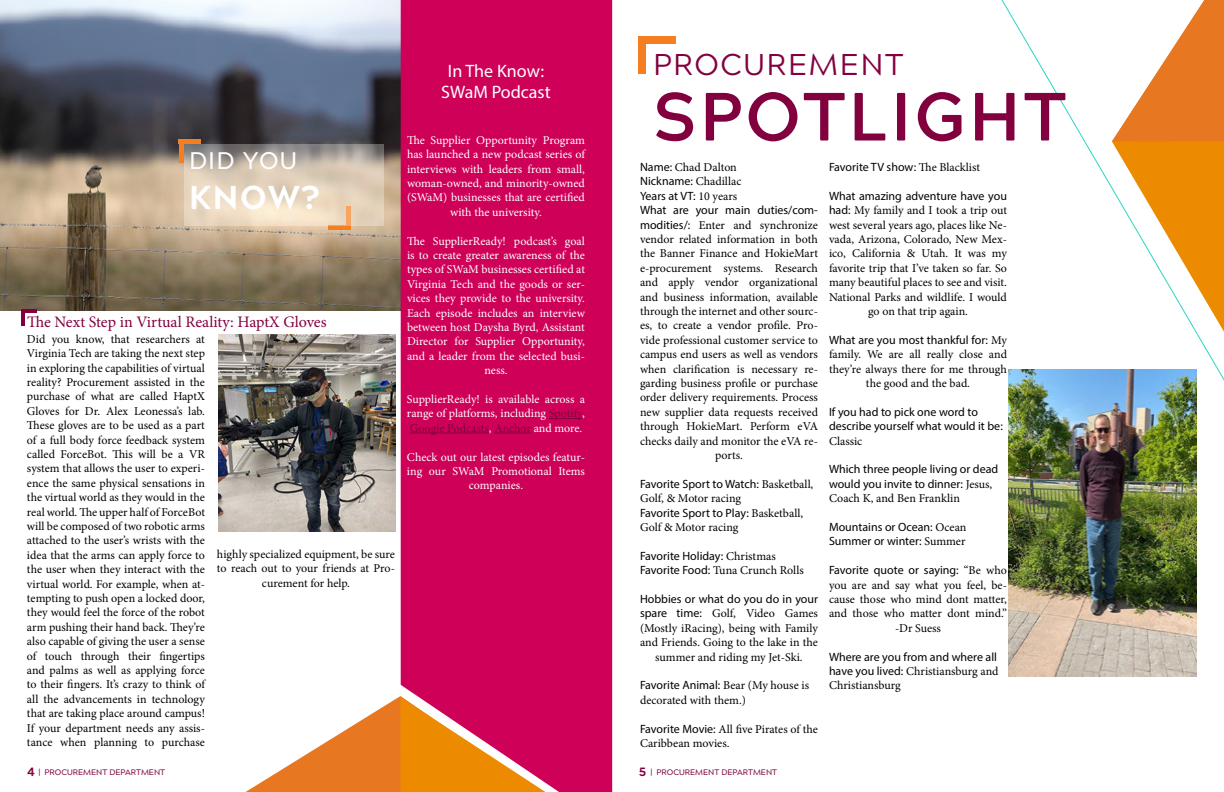
<style>
.page{position:relative;width:1224px;height:792px;background:#fff}
.page>*{position:absolute;margin:0;border:0;box-sizing:border-box;transform-origin:0 0}
.t1{font:700 68px "Acherus Grotesque";letter-spacing:.05em;color:#83003f}
.t2{font:800 33px "Acherus Grotesque";color:#fff}
.t3{font:30px "Acherus Grotesque";letter-spacing:.05em;color:#83003f}
.t4{font:500 24px "Acherus Grotesque";letter-spacing:.045em;color:#fff}
.t5{font:18px/21.6px "Myriad Pro";color:#fff;text-align:center}
.t6{font:16px "Minion Pro";color:#83003f}
.t7{font:12px/14.4px "Minion Pro";letter-spacing:-.005em;color:#000;text-align:center}
.t8{font:12px/14.4px "Minion Pro";color:#fff;text-align:center}
.t9{font:12px/14.4px "Myriad Pro";color:#000}
.t10{font:500 8px "Acherus Grotesque";color:#83003f}
.s1{color:#83003f}
.s2{font-family:"Myriad Pro"}
.s3{font-family:"Minion Pro"}
.s4{font-weight:800;font-size:12px}
</style>
<div class="page">
<svg style="left:1001px;top:0;width:223px;height:381px"></svg>
<svg style="left:1112px;top:0;width:112px;height:332px"></svg>
<div style="left:638px;top:36px;width:8px;height:38px;background:#f57e20"></div>
<div style="left:638px;top:36px;width:38px;height:8px;background:#f57e20"></div>
<img style="left:0;top:0;width:401px;height:310px">
<div style="left:329px;top:225px;width:22px;height:5px;background:#f57e20"></div>
<hr style="left:179px;top:139px;width:4px;height:24px;background:#f57e20">
<div style="left:179px;top:139px;width:22px;height:5px;background:#f57e20"></div>
<svg style="left:184px;top:144px;width:200px;height:82px;background:#d3c4b2"></svg>
<hr style="left:21px;top:309px;width:4px;height:17px;background:#83003f">
<hr style="left:21px;top:309px;width:16px;height:3px;background:#83003f">
<div style="left:401px;top:0;width:211px;height:792px;background:#ce0058"></div>
<svg style="left:246px;top:696px;width:299px;height:96px"></svg>
<img style="left:1008px;top:369px;width:189px;height:307px">
<hr style="left:549px;top:418px;width:33px;height:1px;background:#83003f">
<hr style="left:410px;top:433px;width:79px;height:1px;background:#83003f">
<hr style="left:494px;top:433px;width:37px;height:1px;background:#83003f">
<img style="left:218px;top:334px;width:178px;height:198px">
<h3 class="t4" style="left:189px;top:141px;width:110px">DID YOU</h3>
<h2 class="t2" style="left:189px;top:169px;width:132px">KNOW?</h2>
<h3 class="t6" style="left:27px;top:311px;width:301px">The Next Step in Virtual Reality: HaptX Gloves</h3>
<p class="t7" style="left:27px;top:332px;width:180px;text-align:justify">Did you know, that researchers at Virginia Tech are taking the next step in exploring the capabilities of virtual reality? Procurement assisted in the purchase of what are called HaptX Gloves for Dr. Alex Leonessa’s lab.<br>These gloves are to be used as a part of a full body force feedback system called ForceBot. This will be a VR system that allows the user to experi&shy;ence the same physical sensations in the virtual world as they would in the real world. The upper half of ForceBot will be composed of two robotic arms attached to the user’s wrists with the idea that the arms can apply force to the user when they interact with the virtual world. For example, when at&shy;tempting to push open a locked door, they would feel the force of the robot arm pushing their hand back. They’re also capable of giving the user a sense of touch through their fingertips and palms as well as applying force to their fingers. It’s crazy to think of all the advancements in technology that are taking place around campus!<br>If your department needs any assis&shy;tance when planning to purchase</p>
<p class="t7" style="left:217px;top:547px;width:180px">highly specialized equipment, be sure to reach out to your friends at Pro&shy;curement for help.</p>
<h3 class="t5" style="left:441px;top:59px;width:111px">In The Know:<br>SWaM Podcast</h3>
<p class="t8" style="left:407px;top:133px;width:180px">The Supplier Opportunity Program has launched a new podcast series of interviews with leaders from small, woman-owned, and minority-owned (SWaM) businesses that are certified with the university.</p>
<p class="t8" style="left:407px;top:234px;width:180px">The SupplierReady! podcast’s goal is to create greater awareness of the types of SWaM businesses certified at Virginia Tech and the goods or ser&shy;vices they provide to the university.<br>Each episode includes an interview between host Daysha Byrd, Assistant Director for Supplier Opportunity, and a leader from the selected busi&shy;ness.</p>
<p class="t8" style="left:407px;top:392px;width:180px;text-align:justify">SupplierReady! is available across a range of platforms, including <span class="s1">Spotify</span>, <span class="s1">Google Podcasts</span>, <span class="s1">Anchor</span> and more.</p>
<p class="t8" style="left:407px;top:450px;width:179px">Check out our latest episodes featur&shy;ing our SWaM Promotional Items companies.</p>
<h3 class="t3" style="left:653px;top:39px;width:252px">PROCUREMENT</h3>
<h1 class="t1" style="left:653px;top:59px;width:415px">SPOTLIGHT</h1>
<p class="t7" style="left:640px;top:160px;width:98px"><span class="s2">Name:</span> Chad Dalton</p>
<p class="t9" style="left:640px;top:174px;width:180px">Nickname: <span class="s3">Chadillac<br></span>Years at VT: <span class="s3">10 years<br></span>What are your main duties/com-</p>
<p class="t7" style="left:640px;top:218px;width:180px"><span class="s2">modities/:</span> Enter and synchronize vendor related information in both the Banner Finance and HokieMart e-procurement systems. Research and apply vendor organizational and business information, available through the internet and other sourc&shy;es, to create a vendor profile. Pro&shy;vide professional customer service to campus end users as well as vendors when clarification is necessary re&shy;garding business profile or purchase order delivery requirements. Process new supplier data requests received through HokieMart. Perform eVA checks daily and monitor the eVA re&shy;ports.</p>
<p class="t9" style="left:640px;top:476px;width:175px">Favorite Sport to Watch: <span class="s3">Basketball,</span></p>
<p class="t7" style="left:640px;top:491px;width:103px">Golf, &amp; Motor racing</p>
<p class="t9" style="left:640px;top:505px;width:165px">Favorite Sport to Play: <span class="s3">Basketball,</span></p>
<p class="t7" style="left:640px;top:520px;width:100px">Golf &amp; Motor racing</p>
<p class="t9" style="left:640px;top:548px;width:137px">Favorite Holiday: <span class="s3">Christmas</span></p>
<p class="t7" style="left:640px;top:563px;width:165px"><span class="s2">Favorite Food:</span> Tuna Crunch Rolls</p>
<p class="t9" style="left:640px;top:592px;width:180px">Hobbies or what do you do in your</p>
<p class="t7" style="left:640px;top:606px;width:180px"><span class="s2">spare time:</span> Golf, Video Games (Mostly iRacing), being with Family and Friends. Going to the lake in the summer and riding my Jet-Ski.</p>
<p class="t9" style="left:640px;top:678px;width:171px">Favorite Animal: <span class="s3">Bear (My house is</span></p>
<p class="t7" style="left:640px;top:693px;width:107px">decorated with them.)</p>
<p class="t7" style="left:640px;top:722px;width:179px;text-align:left"><span class="s2">Favorite Movie:</span> All five Pirates of the<br>Caribbean movies.</p>
<p class="t9" style="left:829px;top:160px;width:153px">Favorite TV show: <span class="s3">The Blacklist</span></p>
<p class="t9" style="left:829px;top:188px;width:180px">What amazing adventure have you</p>
<p class="t7" style="left:829px;top:203px;width:180px"><span class="s2">had:</span> My family and I took a trip out west several years ago, places like Ne&shy;vada, Arizona, Colorado, New Mex&shy;ico, California &amp; Utah. It was my favorite trip that I’ve taken so far. So many beautiful places to see and visit.<br>National Parks and wildlife. I would go on that trip again.</p>
<p class="t9" style="left:829px;top:332px;width:180px">What are you most thankful for: <span class="s3">My</span></p>
<p class="t7" style="left:829px;top:347px;width:180px">family. We are all really close and they’re always there for me through the good and the bad.</p>
<p class="t9" style="left:829px;top:404px;width:175px">If you had to pick one word to describe yourself what would it be:</p>
<p class="t7" style="left:829px;top:434px;width:35px">Classic</p>
<p class="t9" style="left:829px;top:462px;width:171px">Which three people living or dead would you invite to dinner: <span class="s3">Jesus,</span></p>
<p class="t7" style="left:829px;top:491px;width:132px">Coach K, and Ben Franklin</p>
<p class="t9" style="left:829px;top:520px;width:139px">Mountains or Ocean: <span class="s3">Ocean<br></span>Summer or winter: <span class="s3">Summer</span></p>
<p class="t9" style="left:829px;top:563px;width:180px">Favorite quote or saying: <span class="s3">“Be who</span></p>
<p class="t7" style="left:829px;top:578px;width:180px">you are and say what you feel, be&shy;cause those who mind dont matter, and those who matter dont mind.” -Dr Suess</p>
<p class="t9" style="left:829px;top:649px;width:170px">Where are you from and where all</p>
<p class="t7" style="left:829px;top:664px;width:171px;text-align:left"><span class="s2">have you lived:</span> Christiansburg and<br>Christiansburg</p>
<p class="t10" style="left:27px;top:765px;width:140px"><span class="s4">4</span> | PROCUREMENT DEPARTMENT</p>
<p class="t10" style="left:639px;top:765px;width:140px"><span class="s4">5</span> | PROCUREMENT DEPARTMENT</p>
</div>
